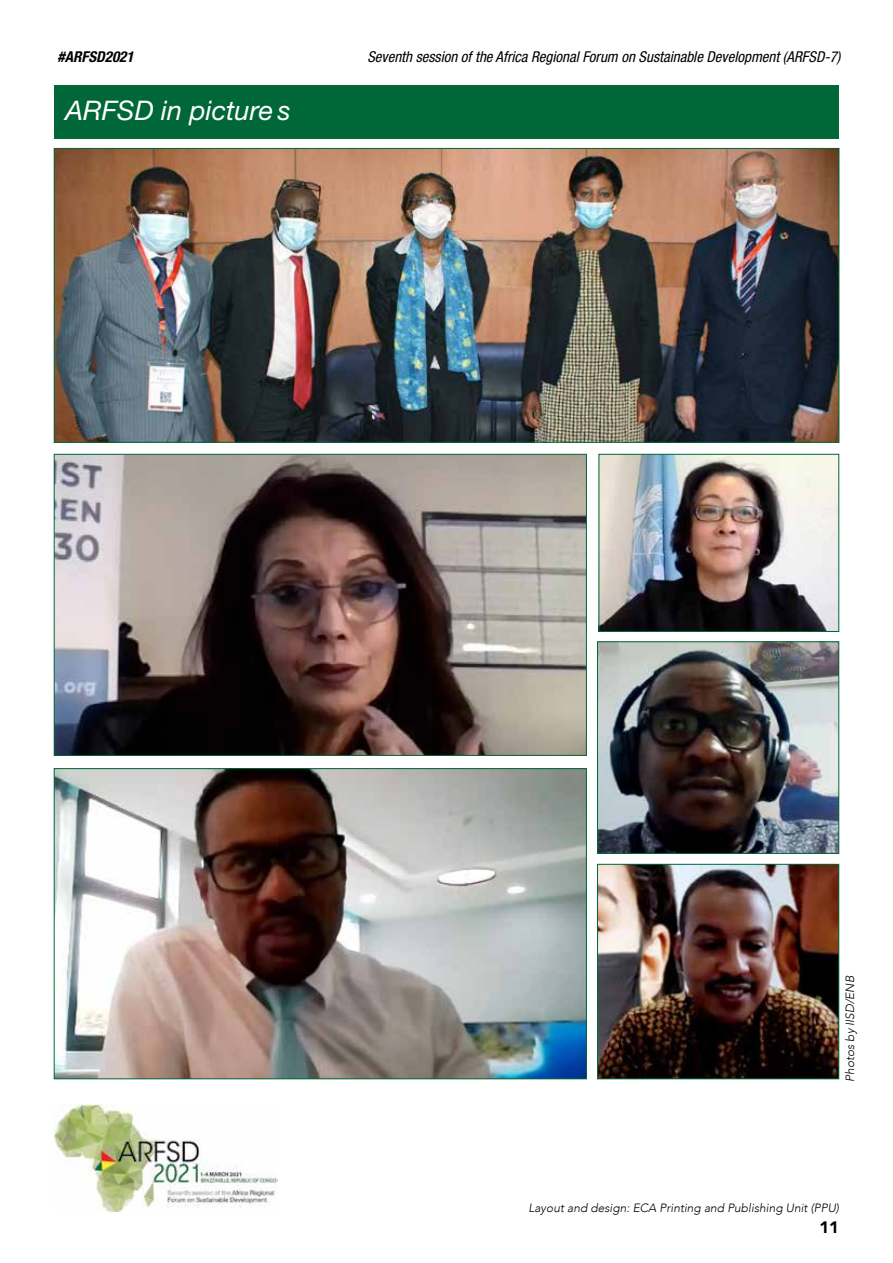
<style>
.page{position:relative;width:893px;height:1263px;background:#fff}
.page>*{position:absolute;margin:0;border:0;box-sizing:border-box;transform-origin:0 0}
.t1{font:italic 27px "Helvetica Neue LT Std";color:#fff}
.t2{font:900 16.5px "Avenir";color:#000}
.t3{font:italic condensed 15px "Helvetica Neue LT Std";color:#000}
.t4{font:italic 700 condensed 15px "Helvetica Neue LT Std";color:#000}
.t5{font:italic 300 12px "Avenir";color:#000}
</style>
<div class="page">
<img style="left:54px;top:1105px;width:224px;height:107px">
<div style="left:54px;top:85px;width:785px;height:54px;background:#006838"></div>
<img style="left:56px;top:150px;width:781px;height:290px">
<img style="left:601px;top:456px;width:236px;height:174px">
<div style="left:599px;top:454px;width:240px;height:178px;border:1px solid #006838"></div>
<img style="left:599px;top:644px;width:238px;height:207px">
<div style="left:597px;top:642px;width:242px;height:211px;border:1px solid #006838"></div>
<img style="left:56px;top:456px;width:529px;height:297px">
<div style="left:54px;top:454px;width:533px;height:301px;border:1px solid #006838"></div>
<img style="left:599px;top:866px;width:238px;height:211px">
<div style="left:597px;top:864px;width:242px;height:215px;border:1px solid #006838"></div>
<img style="left:56px;top:770px;width:529px;height:307px">
<div style="left:54px;top:768px;width:533px;height:311px;border:1px solid #006838"></div>
<p class="t4" style="left:58px;top:47px;width:78px">#ARFSD2021</p>
<p class="t3" style="left:367px;top:48px;width:475px">Seventh session of the Africa Regional Forum on Sustainable Development (ARFSD-7)</p>
<h1 class="t1" style="left:65px;top:95px;width:227px">ARFSD in picture s</h1>
<p class="t5" style="left:843px;top:1082px;width:108px;rotate:-90deg">Photos by IISD/ENB</p>
<p class="t5" style="left:528px;top:1201px;width:312px">Layout and design: ECA Printing and Publishing Unit (PPU)</p>
<p class="t2" style="left:819px;top:1213px;width:21px">11</p>
</div>
